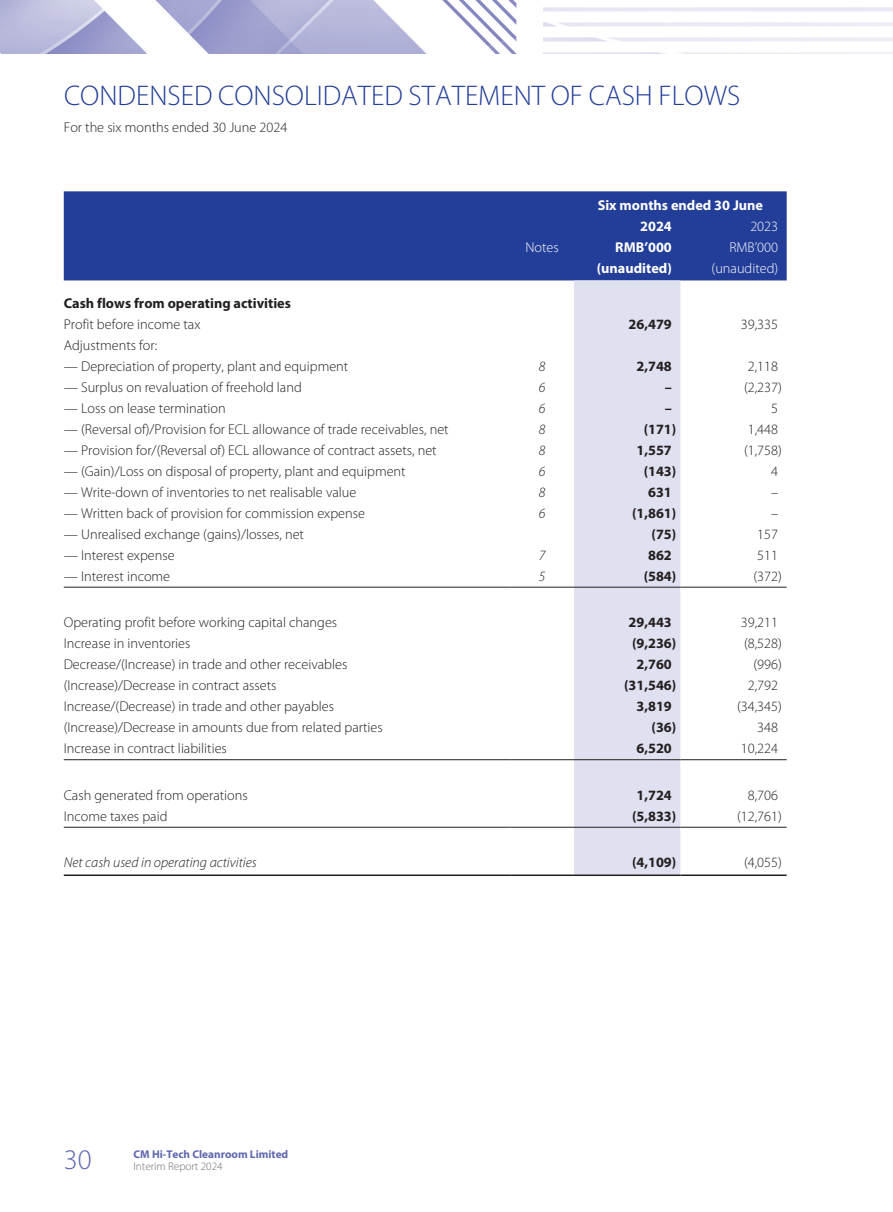
<style>
.page{position:relative;width:893px;height:1212px;background:#fff}
.page>*{position:absolute;margin:0;border:0;box-sizing:border-box;transform-origin:0 0}
.t1{font:300 28.5px "Myriad Pro";color:#233e98}
.t2{font:300 28.5px "Myriad Pro";color:#5f68b0}
._50_Table_txt{font:300 14.25px "Myriad Pro";color:#231f20}
._50_Table_txt-2{font:700 14.25px "Myriad Pro";color:#231f20}
._50_Table_txt-3{font:700 14.25px "Myriad Pro";color:#fff}
._50_Table_txt-4{font:italic 300 14.25px "Myriad Pro";color:#231f20}
._50_Table_txt-5{font:300 14.25px "Myriad Pro";color:#fff}
.t3{font:700 11.25px "Myriad Pro";color:#5f68b0}
.t4{font:300 11.25px "Myriad Pro";color:#6c6d70}
</style>
<div class="page">
<img style="left:0;top:0;width:893px;height:53px">
<div style="left:64px;top:191px;width:723px;height:89px;background:#233e98"></div>
<div style="left:574px;top:280px;width:106px;height:594px;background:#e0e1f0"></div>
<hr style="left:64px;top:587px;width:446px;height:1px;background:#231f20">
<hr style="left:510px;top:587px;width:64px;height:1px;background:#231f20">
<hr style="left:574px;top:587px;width:106px;height:1px;background:#231f20">
<hr style="left:680px;top:587px;width:107px;height:1px;background:#231f20">
<hr style="left:64px;top:759px;width:446px;height:1px;background:#231f20">
<hr style="left:510px;top:759px;width:64px;height:1px;background:#231f20">
<hr style="left:574px;top:759px;width:106px;height:1px;background:#231f20">
<hr style="left:680px;top:759px;width:107px;height:1px;background:#231f20">
<hr style="left:64px;top:827px;width:446px;height:1px;background:#231f20">
<hr style="left:510px;top:827px;width:64px;height:1px;background:#231f20">
<hr style="left:574px;top:827px;width:106px;height:1px;background:#231f20">
<hr style="left:680px;top:827px;width:107px;height:1px;background:#231f20">
<hr style="left:64px;top:874px;width:446px;height:2px;background:#231f20">
<hr style="left:510px;top:874px;width:64px;height:2px;background:#231f20">
<hr style="left:574px;top:874px;width:106px;height:2px;background:#231f20">
<hr style="left:680px;top:874px;width:107px;height:2px;background:#231f20">
<p class="t1" style="left:64px;top:78px;width:678px">CONDENSED CONSOLIDATED STATEMENT OF CASH FLOWS</p>
<p class="_50_Table_txt" style="left:64px;top:119px;width:225px">For the six months ended 30 June 2024</p>
<p class="_50_Table_txt-3" style="left:598px;top:196px;width:167px">Six months ended 30 June</p>
<p class="_50_Table_txt-3" style="left:640px;top:217px;width:33px">2024</p>
<p class="_50_Table_txt-5" style="left:750px;top:218px;width:29px">2023</p>
<p class="_50_Table_txt-5" style="left:525px;top:239px;width:35px">Notes</p>
<p class="_50_Table_txt-3" style="left:615px;top:238px;width:58px">RMB’000</p>
<p class="_50_Table_txt-5" style="left:729px;top:239px;width:50px">RMB’000</p>
<p class="_50_Table_txt-3" style="left:597px;top:259px;width:77px">(unaudited)</p>
<p class="_50_Table_txt-5" style="left:712px;top:260px;width:68px">(unaudited)</p>
<p class="_50_Table_txt-2" style="left:64px;top:294px;width:229px">Cash flows from operating activities</p>
<p class="_50_Table_txt" style="left:64px;top:315px;width:138px">Profit before income tax</p>
<p class="_50_Table_txt-2" style="left:629px;top:315px;width:45px">26,479</p>
<p class="_50_Table_txt" style="left:741px;top:315px;width:39px">39,335</p>
<p class="_50_Table_txt" style="left:64px;top:336px;width:95px">Adjustments for:</p>
<p class="_50_Table_txt" style="left:64px;top:357px;width:286px">— Depreciation of property, plant and equipment</p>
<p class="_50_Table_txt-4" style="left:539px;top:357px;width:8px">8</p>
<p class="_50_Table_txt-2" style="left:636px;top:357px;width:37px">2,748</p>
<p class="_50_Table_txt" style="left:748px;top:357px;width:32px">2,118</p>
<p class="_50_Table_txt" style="left:64px;top:378px;width:239px">— Surplus on revaluation of freehold land</p>
<p class="_50_Table_txt-4" style="left:539px;top:378px;width:8px">6</p>
<p class="_50_Table_txt-2" style="left:665px;top:378px;width:9px">–</p>
<p class="_50_Table_txt" style="left:744px;top:378px;width:39px">(2,237)</p>
<p class="_50_Table_txt" style="left:64px;top:399px;width:164px">— Loss on lease termination</p>
<p class="_50_Table_txt-4" style="left:539px;top:399px;width:8px">6</p>
<p class="_50_Table_txt-2" style="left:665px;top:399px;width:9px">–</p>
<p class="_50_Table_txt" style="left:771px;top:399px;width:8px">5</p>
<p class="_50_Table_txt" style="left:64px;top:420px;width:386px">— (Reversal of)/Provision for ECL allowance of trade receivables, net</p>
<p class="_50_Table_txt-4" style="left:539px;top:420px;width:8px">8</p>
<p class="_50_Table_txt-2" style="left:644px;top:420px;width:34px">(171)</p>
<p class="_50_Table_txt" style="left:748px;top:420px;width:32px">1,448</p>
<p class="_50_Table_txt" style="left:64px;top:441px;width:374px">— Provision for/(Reversal of) ECL allowance of contract assets, net</p>
<p class="_50_Table_txt-4" style="left:539px;top:441px;width:8px">8</p>
<p class="_50_Table_txt-2" style="left:636px;top:441px;width:37px">1,557</p>
<p class="_50_Table_txt" style="left:744px;top:441px;width:39px">(1,758)</p>
<p class="_50_Table_txt" style="left:64px;top:462px;width:343px">— (Gain)/Loss on disposal of property, plant and equipment</p>
<p class="_50_Table_txt-4" style="left:539px;top:462px;width:8px">6</p>
<p class="_50_Table_txt-2" style="left:644px;top:462px;width:34px">(143)</p>
<p class="_50_Table_txt" style="left:771px;top:462px;width:8px">4</p>
<p class="_50_Table_txt" style="left:64px;top:483px;width:294px">— Write-down of inventories to net realisable value</p>
<p class="_50_Table_txt-4" style="left:539px;top:483px;width:8px">8</p>
<p class="_50_Table_txt-2" style="left:648px;top:483px;width:25px">631</p>
<p class="_50_Table_txt" style="left:771px;top:483px;width:9px">–</p>
<p class="_50_Table_txt" style="left:64px;top:504px;width:303px">— Written back of provision for commission expense</p>
<p class="_50_Table_txt-4" style="left:539px;top:504px;width:8px">6</p>
<p class="_50_Table_txt-2" style="left:632px;top:504px;width:46px">(1,861)</p>
<p class="_50_Table_txt" style="left:771px;top:504px;width:9px">–</p>
<p class="_50_Table_txt" style="left:64px;top:525px;width:242px">— Unrealised exchange (gains)/losses, net</p>
<p class="_50_Table_txt-2" style="left:652px;top:525px;width:26px">(75)</p>
<p class="_50_Table_txt" style="left:757px;top:525px;width:22px">157</p>
<p class="_50_Table_txt" style="left:64px;top:546px;width:112px">— Interest expense</p>
<p class="_50_Table_txt-4" style="left:539px;top:546px;width:8px">7</p>
<p class="_50_Table_txt-2" style="left:648px;top:546px;width:25px">862</p>
<p class="_50_Table_txt" style="left:757px;top:546px;width:22px">511</p>
<p class="_50_Table_txt" style="left:64px;top:567px;width:108px">— Interest income</p>
<p class="_50_Table_txt-4" style="left:539px;top:567px;width:8px">5</p>
<p class="_50_Table_txt-2" style="left:644px;top:567px;width:34px">(584)</p>
<p class="_50_Table_txt" style="left:753px;top:567px;width:30px">(372)</p>
<p class="_50_Table_txt" style="left:64px;top:614px;width:275px">Operating profit before working capital changes</p>
<p class="_50_Table_txt-2" style="left:629px;top:613px;width:45px">29,443</p>
<p class="_50_Table_txt" style="left:741px;top:614px;width:39px">39,211</p>
<p class="_50_Table_txt" style="left:64px;top:635px;width:128px">Increase in inventories</p>
<p class="_50_Table_txt-2" style="left:632px;top:634px;width:46px">(9,236)</p>
<p class="_50_Table_txt" style="left:744px;top:635px;width:39px">(8,528)</p>
<p class="_50_Table_txt" style="left:64px;top:656px;width:285px">Decrease/(Increase) in trade and other receivables</p>
<p class="_50_Table_txt-2" style="left:636px;top:655px;width:37px">2,760</p>
<p class="_50_Table_txt" style="left:753px;top:656px;width:30px">(996)</p>
<p class="_50_Table_txt" style="left:64px;top:677px;width:214px">(Increase)/Decrease in contract assets</p>
<p class="_50_Table_txt-2" style="left:624px;top:676px;width:54px">(31,546)</p>
<p class="_50_Table_txt" style="left:748px;top:677px;width:32px">2,792</p>
<p class="_50_Table_txt" style="left:64px;top:698px;width:272px">Increase/(Decrease) in trade and other payables</p>
<p class="_50_Table_txt-2" style="left:636px;top:697px;width:37px">3,819</p>
<p class="_50_Table_txt" style="left:737px;top:698px;width:46px">(34,345)</p>
<p class="_50_Table_txt" style="left:64px;top:719px;width:320px">(Increase)/Decrease in amounts due from related parties</p>
<p class="_50_Table_txt-2" style="left:652px;top:718px;width:26px">(36)</p>
<p class="_50_Table_txt" style="left:757px;top:719px;width:22px">348</p>
<p class="_50_Table_txt" style="left:64px;top:740px;width:165px">Increase in contract liabilities</p>
<p class="_50_Table_txt-2" style="left:636px;top:739px;width:37px">6,520</p>
<p class="_50_Table_txt" style="left:741px;top:740px;width:39px">10,224</p>
<p class="_50_Table_txt" style="left:64px;top:786px;width:185px">Cash generated from operations</p>
<p class="_50_Table_txt-2" style="left:636px;top:786px;width:37px">1,724</p>
<p class="_50_Table_txt" style="left:748px;top:786px;width:32px">8,706</p>
<p class="_50_Table_txt" style="left:64px;top:807px;width:105px">Income taxes paid</p>
<p class="_50_Table_txt-2" style="left:632px;top:807px;width:46px">(5,833)</p>
<p class="_50_Table_txt" style="left:737px;top:807px;width:46px">(12,761)</p>
<p class="_50_Table_txt-4" style="left:64px;top:854px;width:195px">Net cash used in operating activities</p>
<p class="_50_Table_txt-2" style="left:632px;top:853px;width:46px">(4,109)</p>
<p class="_50_Table_txt" style="left:744px;top:854px;width:39px">(4,055)</p>
<p class="t2" style="left:64px;top:1142px;width:29px">30</p>
<p class="t3" style="left:133px;top:1147px;width:156px">CM Hi-Tech Cleanroom Limited</p>
<p class="t4" style="left:133px;top:1159px;width:91px">Interim Report 2024</p>
</div>
